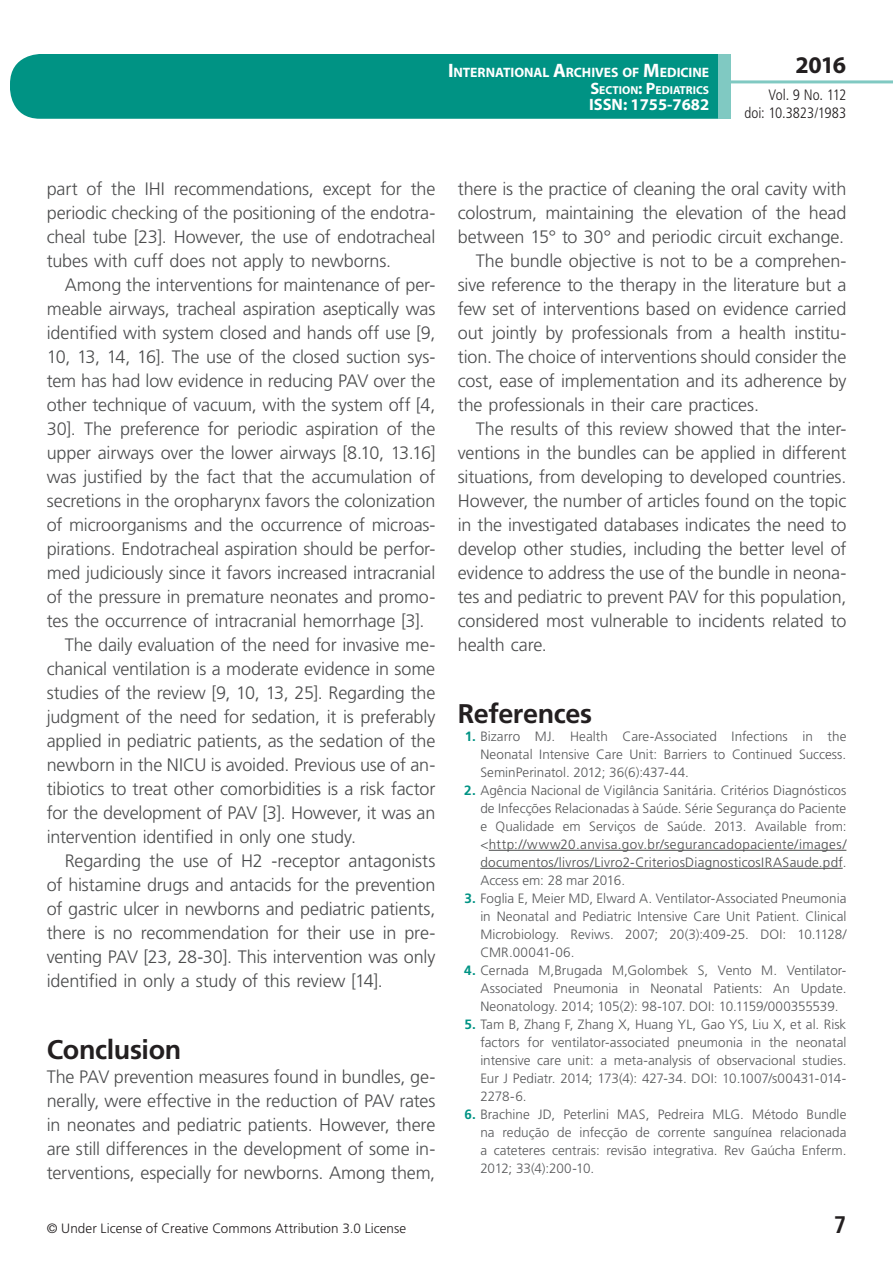
<style>
.page{position:relative;width:893px;height:1263px;background:#fff}
.page>*{position:absolute;margin:0;border:0;box-sizing:border-box;transform-origin:0 0}
.t1{font:700 27px "Frutiger LT Std";letter-spacing:-.015em;color:#231f20}
.t2{font:700 24px "Myriad Pro";color:#231f20}
.t3{font:700 condensed 24px "Frutiger LT Std";color:#231f20}
.t4{font:300 18px/24px "Frutiger LT Std";letter-spacing:-.01em;color:#4b4c4d;text-align:justify}
.t5{font:700 16.5px "Myriad Pro";color:#fff}
.t6{font:300 condensed 15px/18px "Frutiger LT Std";color:#231f20;text-align:right}
.t7{font:700 13.65px "Myriad Pro";letter-spacing:-.005em;color:#fff}
.t8{font:300 13.5px/18px "Frutiger LT Std";color:#57585a;text-align:justify}
.t9{font:300 13.5px "Frutiger LT Std";letter-spacing:.005em;color:#231f20}
.t10{font:700 11.55px "Myriad Pro";color:#fff}
.s1{font-size:19.5px}
.s2{font-size:16.5px}
.s3{font-weight:700;color:#009384}
.s4{color:#4b4c4d}
</style>
<div class="page">
<div style="left:10px;top:54px;width:775px;height:65px;background:#009384;border-radius:30px"></div>
<div style="left:732px;top:0;width:161px;height:157px;background:#fff"></div>
<hr style="left:730px;top:80px;width:163px;height:3px;background:#80c9c2">
<div style="left:718px;top:54px;width:13px;height:65px;background:#80c9c2"></div>
<hr style="left:489px;top:850px;width:357px;height:1px;background:#4b4c4d">
<hr style="left:480px;top:868px;width:363px;height:1px;background:#4b4c4d">
<p class="t7" style="left:448px;top:64px;width:263px"><span class="s1">I</span>NTERNATIONAL <span class="s1">A</span>RCHIVES OF <span class="s1">M</span>EDICINE</p>
<p class="t10" style="left:590px;top:82px;width:120px"><span class="s2">S</span>ECTION<span class="s2">: P</span>EDIATRICS</p>
<p class="t5" style="left:589px;top:94px;width:122px">ISSN: 1755-7682</p>
<h2 class="t2" style="left:795px;top:49px;width:52px">2016</h2>
<p class="t6" style="left:744px;top:86px;width:103px">Vol. 9 No. 112 doi: 10.3823/1983</p>
<p class="t4" style="left:47px;top:177px;width:390px">part of the IHI recommendations, except for the periodic checking of the positioning of the endotra&shy;cheal tube [23]. However, the use of endotracheal tubes with cuff does not apply to newborns.</p>
<p class="t4" style="left:65px;top:273px;width:372px">Among the interventions for maintenance of per-</p>
<p class="t4" style="left:47px;top:297px;width:390px">meable airways, tracheal aspiration aseptically was</p>
<p class="t4" style="left:47px;top:321px;width:390px">identified with system closed and hands off use [9,</p>
<p class="t4" style="left:47px;top:345px;width:390px">10, 13, 14, 16]. The use of the closed suction sys-</p>
<p class="t4" style="left:47px;top:369px;width:390px">tem has had low evidence in reducing PAV over the</p>
<p class="t4" style="left:47px;top:393px;width:390px">other technique of vacuum, with the system off [4,</p>
<p class="t4" style="left:47px;top:417px;width:390px">30]. The preference for periodic aspiration of the</p>
<p class="t4" style="left:47px;top:441px;width:390px">upper airways over the lower airways [8.10, 13.16]</p>
<p class="t4" style="left:47px;top:465px;width:390px">was justified by the fact that the accumulation of</p>
<p class="t4" style="left:47px;top:489px;width:390px">secretions in the oropharynx favors the colonization</p>
<p class="t4" style="left:47px;top:513px;width:390px">of microorganisms and the occurrence of microas-</p>
<p class="t4" style="left:47px;top:537px;width:390px">pirations. Endotracheal aspiration should be perfor-</p>
<p class="t4" style="left:47px;top:561px;width:390px">med judiciously since it favors increased intracranial</p>
<p class="t4" style="left:47px;top:585px;width:390px">of the pressure in premature neonates and promo-</p>
<p class="t4" style="left:47px;top:609px;width:379px">tes the occurrence of intracranial hemorrhage [3].</p>
<p class="t4" style="left:65px;top:633px;width:372px">The daily evaluation of the need for invasive me-</p>
<p class="t4" style="left:47px;top:657px;width:390px">chanical ventilation is a moderate evidence in some</p>
<p class="t4" style="left:47px;top:681px;width:390px">studies of the review [9, 10, 13, 25]. Regarding the</p>
<p class="t4" style="left:47px;top:705px;width:390px">judgment of the need for sedation, it is preferably</p>
<p class="t4" style="left:47px;top:729px;width:390px">applied in pediatric patients, as the sedation of the</p>
<p class="t4" style="left:47px;top:753px;width:390px">newborn in the NICU is avoided. Previous use of an-</p>
<p class="t4" style="left:47px;top:777px;width:390px">tibiotics to treat other comorbidities is a risk factor</p>
<p class="t4" style="left:47px;top:801px;width:390px">for the development of PAV [3]. However, it was an</p>
<p class="t4" style="left:47px;top:825px;width:311px">intervention identified in only one study.</p>
<p class="t4" style="left:65px;top:849px;width:372px">Regarding the use of H2 -receptor antagonists</p>
<p class="t4" style="left:47px;top:873px;width:390px">of histamine drugs and antacids for the prevention</p>
<p class="t4" style="left:47px;top:897px;width:390px">of gastric ulcer in newborns and pediatric patients,</p>
<p class="t4" style="left:47px;top:921px;width:390px">there is no recommendation for their use in pre-</p>
<p class="t4" style="left:47px;top:945px;width:390px">venting PAV [23, 28-30]. This intervention was only</p>
<p class="t4" style="left:47px;top:969px;width:338px">identified in only a study of this review [14].</p>
<h1 class="t1" style="left:47px;top:1034px;width:136px">Conclusion</h1>
<p class="t4" style="left:47px;top:1065px;width:390px">The PAV prevention measures found in bundles, ge&shy;nerally, were effective in the reduction of PAV rates in neonates and pediatric patients. However, there are still differences in the development of some in&shy;terventions, especially for newborns. Among them,</p>
<p class="t4" style="left:458px;top:177px;width:390px">there is the practice of cleaning the oral cavity with</p>
<p class="t4" style="left:458px;top:201px;width:390px">colostrum, maintaining the elevation of the head</p>
<p class="t4" style="left:458px;top:225px;width:388px">between 15° to 30° and periodic circuit exchange.</p>
<p class="t4" style="left:476px;top:249px;width:372px">The bundle objective is not to be a comprehen-</p>
<p class="t4" style="left:458px;top:273px;width:390px">sive reference to the therapy in the literature but a</p>
<p class="t4" style="left:458px;top:297px;width:390px">few set of interventions based on evidence carried</p>
<p class="t4" style="left:458px;top:321px;width:390px">out jointly by professionals from a health institu-</p>
<p class="t4" style="left:458px;top:345px;width:390px">tion. The choice of interventions should consider the</p>
<p class="t4" style="left:458px;top:369px;width:390px">cost, ease of implementation and its adherence by</p>
<p class="t4" style="left:458px;top:393px;width:303px">the professionals in their care practices.</p>
<p class="t4" style="left:476px;top:417px;width:372px">The results of this review showed that the inter-</p>
<p class="t4" style="left:458px;top:441px;width:390px">ventions in the bundles can be applied in different</p>
<p class="t4" style="left:458px;top:465px;width:390px">situations, from developing to developed countries.</p>
<p class="t4" style="left:458px;top:489px;width:390px">However, the number of articles found on the topic</p>
<p class="t4" style="left:458px;top:513px;width:390px">in the investigated databases indicates the need to</p>
<p class="t4" style="left:458px;top:537px;width:390px">develop other studies, including the better level of</p>
<p class="t4" style="left:458px;top:561px;width:390px">evidence to address the use of the bundle in neona-</p>
<p class="t4" style="left:458px;top:585px;width:390px">tes and pediatric to prevent PAV for this population,</p>
<p class="t4" style="left:458px;top:609px;width:390px">considered most vulnerable to incidents related to</p>
<p class="t4" style="left:458px;top:633px;width:90px">health care.</p>
<h1 class="t1" style="left:458px;top:698px;width:136px">References</h1>
<p class="t8" style="left:480px;top:727px;width:368px;text-indent:-16px"><span class="s3">1.</span> Bizarro MJ. Health Care-Associated Infections in the Neonatal Intensive Care Unit: Barriers to Continued Success.<br>SeminPerinatol. 2012; 36(6):437-44.</p>
<p class="t8" style="left:480px;top:781px;width:368px;text-indent:-16px"><span class="s3">2.</span> Agência Nacional de Vigilância Sanitária. Critérios Diagnósticos de Infecções Relacionadas à Saúde. Série Segurança do Paciente e Qualidade em Serviços de Saúde. 2013. Available from: &lt;<span class="s4">http://www20.anvisa.gov.br/segurancadopaciente/images/ documentos/livros/Livro2-CriteriosDiagnosticosIRASaude.pdf</span>.<br>Access em: 28 mar 2016.</p>
<p class="t8" style="left:480px;top:889px;width:368px;text-indent:-16px"><span class="s3">3.</span> Foglia E, Meier MD, Elward A. Ventilator-Associated Pneumonia in Neonatal and Pediatric Intensive Care Unit Patient. Clinical Microbiology. Reviws. 2007; 20(3):409-25. DOI: 10.1128/ CMR.00041-06.</p>
<p class="t8" style="left:480px;top:961px;width:368px;text-indent:-16px"><span class="s3">4.</span> Cernada M,Brugada M,Golombek S, Vento M. Ventilator-Associated Pneumonia in Neonatal Patients: An Update.<br>Neonatology. 2014; 105(2): 98-107. DOI: 10.1159/000355539.</p>
<p class="t8" style="left:480px;top:1015px;width:368px;text-indent:-16px"><span class="s3">5.</span> Tam B, Zhang F, Zhang X, Huang YL, Gao YS, Liu X, et al. Risk factors for ventilator-associated pneumonia in the neonatal intensive care unit: a meta-analysis of observacional studies.<br>Eur J Pediatr. 2014; 173(4): 427-34. DOI: 10.1007/s00431-014- 2278-6.</p>
<p class="t8" style="left:480px;top:1105px;width:368px;text-indent:-16px"><span class="s3">6.</span> Brachine JD, Peterlini MAS, Pedreira MLG. Método Bundle na redução de infecção de corrente sanguínea relacionada a cateteres centrais: revisão integrativa. Rev Gaúcha Enferm.<br>2012; 33(4):200-10.</p>
<p class="t9" style="left:47px;top:1220px;width:361px">© Under License of Creative Commons Attribution 3.0 License</p>
<h2 class="t3" style="left:834px;top:1210px;width:14px">7</h2>
</div>
